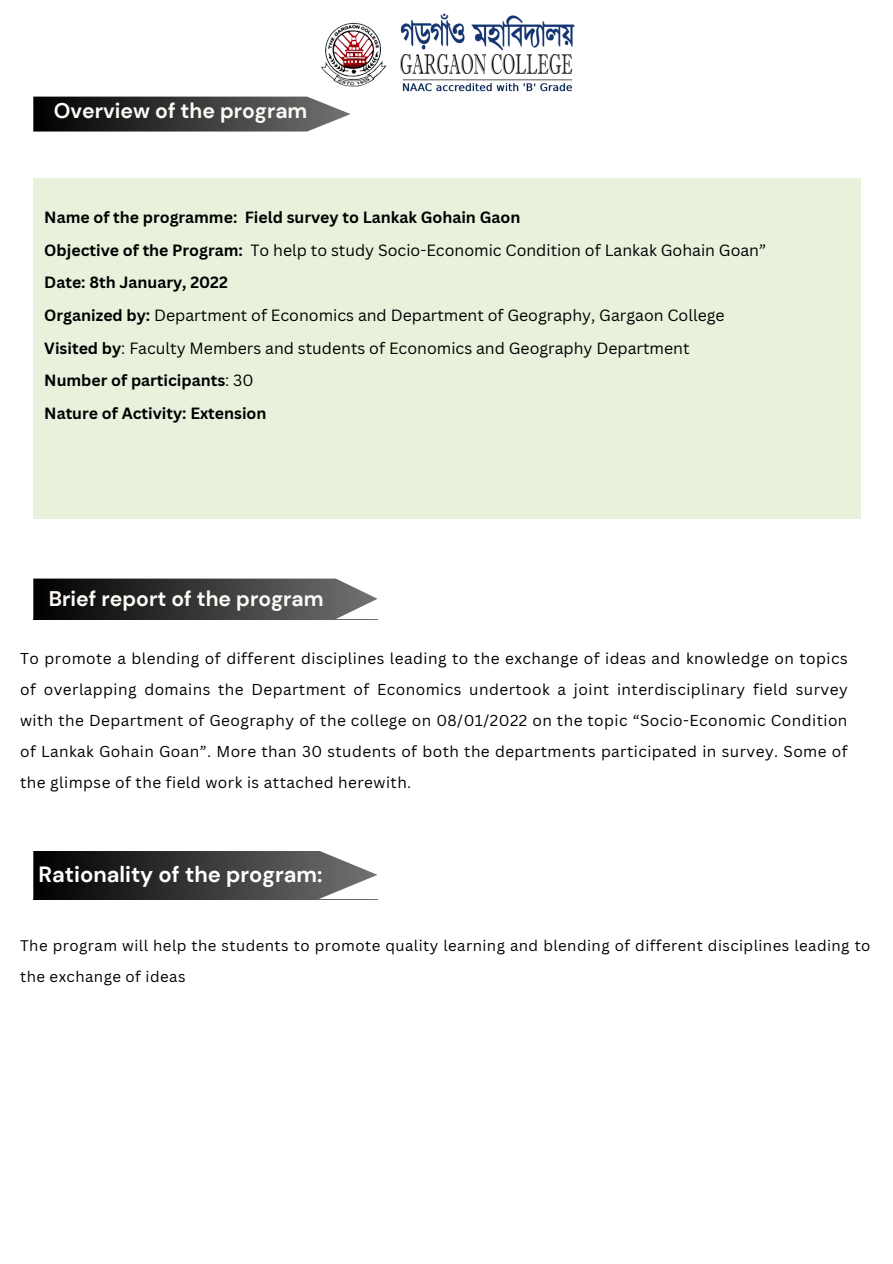
<style>
.page{position:relative;width:893px;height:1264px;background:#fff}
.page>*{position:absolute;margin:0;border:0;box-sizing:border-box;transform-origin:0 0}
.t1{font:700 22.05px "DM Sans";color:#fff}
.t2{font:700 21.15px "DM Sans";color:#fffbf7}
.t3{font:15.9px "Canva Sans";color:#000}
.t4{font:700 15.9px "Canva Sans";color:#000}
.t5{font:15.3px/31px "Canva Sans";letter-spacing:.03em;color:#000;text-align:justify}
.t6{font:15px/30.3px "Canva Sans";letter-spacing:.03em;color:#000}
.s1{font-weight:700}
.s2{font-weight:400}
</style>
<div class="page">
<img style="left:321px;top:14px;width:253px;height:78px">
<div style="left:33px;top:178px;width:828px;height:341px;background:#e7f1db"></div>
<svg style="left:33px;top:97px;width:317px;height:34px;background:#424242"></svg>
<svg style="left:33px;top:578px;width:344px;height:41px;background:#444"></svg>
<svg style="left:33px;top:851px;width:344px;height:48px;background:#444"></svg>
<p class="t2" style="left:54px;top:96px;width:255px">Overview of the program</p>
<p class="t4" style="left:44px;top:206px;width:477px">Name of the programme: Field survey to Lankak Gohain Gaon</p>
<p class="t3" style="left:44px;top:239px;width:723px"><span class="s1">Objective of the Program:</span> To help to study Socio-Economic Condition of Lankak Gohain Goan”</p>
<p class="t4" style="left:44px;top:271px;width:185px">Date: 8th January, 2022</p>
<p class="t3" style="left:44px;top:304px;width:681px"><span class="s1">Organized by:</span> Department of Economics and Department of Geography, Gargaon College</p>
<p class="t3" style="left:44px;top:336px;width:646px"><span class="s1">Visited by</span>: Faculty Members and students of Economics and Geography Department</p>
<p class="t4" style="left:44px;top:369px;width:211px">Number of participants<span class="s2">: 30</span></p>
<p class="t4" style="left:44px;top:402px;width:224px">Nature of Activity: Extension</p>
<p class="t2" style="left:49px;top:584px;width:276px">Brief report of the program</p>
<p class="t5" style="left:20px;top:642px;width:829px">To promote a blending of different disciplines leading to the exchange of ideas and knowledge on topics of overlapping domains the Department of Economics undertook a joint interdisciplinary field survey with the Department of Geography of the college on 08/01/2022 on the topic “Socio-Economic Condition of Lankak Gohain Goan”. More than 30 students of both the departments participated in survey. Some of the glimpse of the field work is attached herewith.</p>
<p class="t1" style="left:39px;top:860px;width:285px">Rationality of the program:</p>
<p class="t6" style="left:20px;top:930px;width:851px">The program will help the students to promote quality learning and blending of different disciplines leading to the exchange of ideas</p>
</div>
